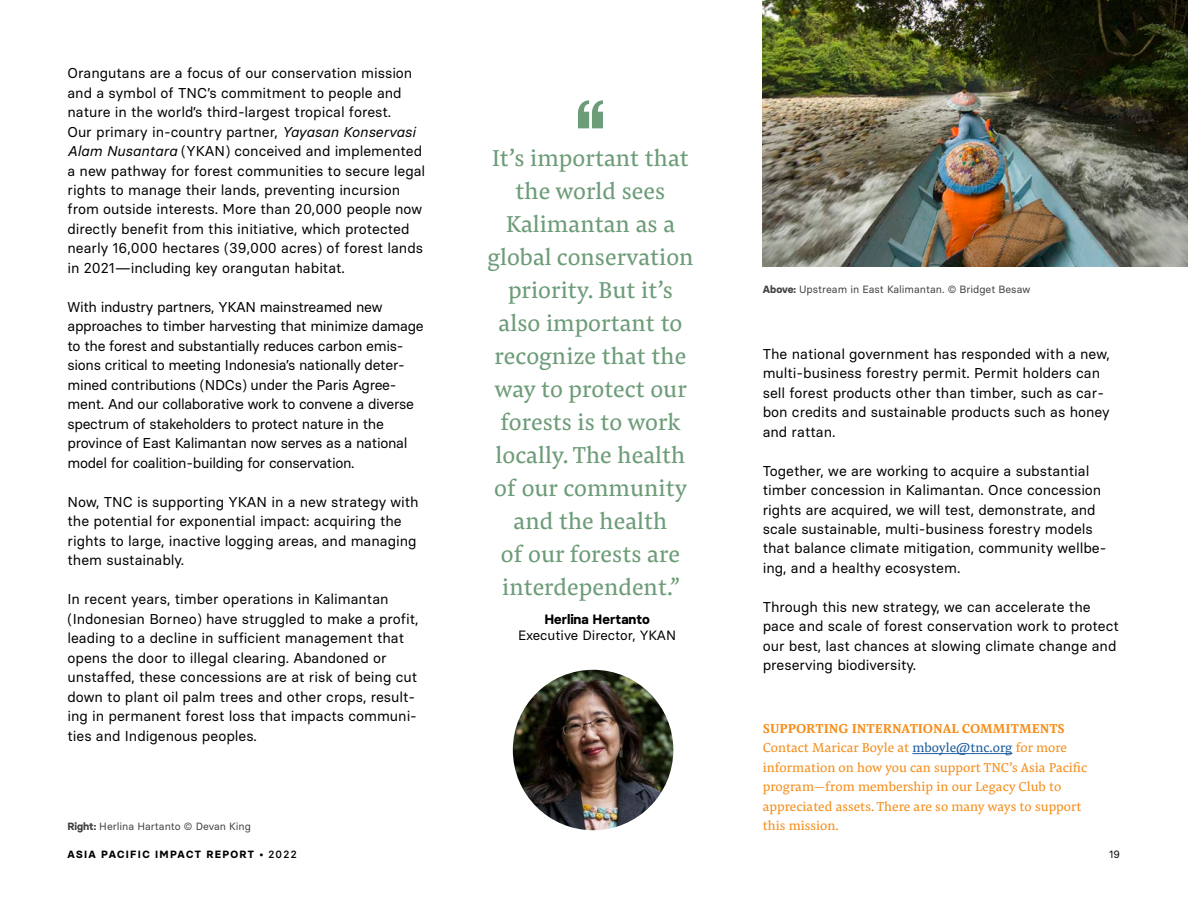
<style>
.page{position:relative;width:1188px;height:918px;background:#fff}
.page>*{position:absolute;margin:0;border:0;box-sizing:border-box;transform-origin:0 0}
.Main_Body_Copy{font:141.45px "Knockout HTF67 Full Bantamwt";color:#6d9c78}
.t1{font:24px/33px "Pensum Pro";color:#6d9c78;text-align:center}
.Main_Body_Copy-2{font:14.25px/19.5px "Basier Square";color:#000}
.Main_Body_Copy-3{font:14.25px/19.5px "Basier Square";letter-spacing:-.02em;color:#000}
.Main_Body_Copy-4{font:13.5px/19.5px "Pensum Pro";color:#f58f1c}
.Main_Body_Copy-5{font:700 13.5px "Pensum Pro";color:#f58f1c}
.t2{font:13.5px "Basier Square";color:#000}
.t3{font:700 13.5px "Basier Square";color:#000}
.Footnote{font:10.5px "Basier Square";color:#404042}
.t4{font:700 10.5px "Basier Square";letter-spacing:.12em;color:#000}
.t5{font:10.5px "Basier Square";color:#000}
.s1{font-style:italic}
.s2{font-weight:700}
.s3{color:#215e9e}
.s4{font-weight:500}
</style>
<div class="page">
<img style="left:763px;top:0;width:425px;height:267px">
<img style="left:513px;top:670px;width:160px;height:160px;border-radius:80px">
<hr style="left:912px;top:753px;width:100px;height:1px;background:#215e9e">
<p class="Main_Body_Copy-2" style="left:68px;top:63px;width:359px">Orangutans are a focus of our conservation mission and a symbol of TNC’s commitment to people and nature in the world’s third-largest tropical forest.<br>Our primary in-country partner, <span class="s1">Yayasan Konservasi Alam Nusantara</span> (YKAN) conceived and implemented a new pathway for forest communities to secure legal rights to manage their lands, preventing incursion from outside interests. More than 20,000 people now directly benefit from this initiative, which protected nearly 16,000 hectares (39,000 acres) of forest lands in 2021—including key orangutan habitat.</p>
<p class="Main_Body_Copy-3" style="left:68px;top:297px;width:358px">With industry partners, YKAN mainstreamed new approaches to timber harvesting that minimize damage to the forest and substantially reduces carbon emis&shy;sions critical to meeting Indonesia’s nationally deter&shy;mined contributions (NDCs) under the Paris Agree&shy;ment. And our collaborative work to convene a diverse spectrum of stakeholders to protect nature in the province of East Kalimantan now serves as a national model for coalition-building for conservation.</p>
<p class="Main_Body_Copy-2" style="left:68px;top:492px;width:353px">Now, TNC is supporting YKAN in a new strategy with the potential for exponential impact: acquiring the rights to large, inactive logging areas, and managing them sustainably.</p>
<p class="Main_Body_Copy-2" style="left:68px;top:589px;width:353px">In recent years, timber operations in Kalimantan (Indonesian Borneo) have struggled to make a profit, leading to a decline in sufficient management that opens the door to illegal clearing. Abandoned or unstaffed, these concessions are at risk of being cut down to plant oil palm trees and other crops, result&shy;ing in permanent forest loss that impacts communi&shy;ties and Indigenous peoples.</p>
<p class="Footnote" style="left:67px;top:819px;width:185px"><span class="s2">Right:</span> Herlina Hartanto © Devan King</p>
<p class="Main_Body_Copy" style="left:575px;top:77px;width:32px">“</p>
<p class="t1" style="left:487px;top:141px;width:208px">It’s important that the world sees<br>Kalimantan as a global conservation priority. But it’s also important to recognize that the way to protect our forests is to work locally. The health of our community and the health<br>of our forests are interdependent.”</p>
<p class="t3" style="left:544px;top:611px;width:107px">Herlina Hertanto</p>
<p class="t2" style="left:518px;top:627px;width:160px">Executive Director, YKAN</p>
<p class="Footnote" style="left:763px;top:283px;width:269px"><span class="s2">Above:</span> Upstream in East Kalimantan. © Bridget Besaw</p>
<p class="Main_Body_Copy-2" style="left:763px;top:344px;width:349px">The national government has responded with a new, multi-business forestry permit. Permit holders can sell forest products other than timber, such as car&shy;bon credits and sustainable products such as honey and rattan.</p>
<p class="Main_Body_Copy-2" style="left:763px;top:461px;width:345px">Together, we are working to acquire a substantial timber concession in Kalimantan. Once concession rights are acquired, we will test, demonstrate, and scale sustainable, multi-business forestry models that balance climate mitigation, community wellbe&shy;ing, and a healthy ecosystem.</p>
<p class="Main_Body_Copy-2" style="left:763px;top:597px;width:358px">Through this new strategy, we can accelerate the pace and scale of forest conservation work to protect our best, last chances at slowing climate change and preserving biodiversity.</p>
<p class="Main_Body_Copy-5" style="left:763px;top:719px;width:304px">SUPPORTING INTERNATIONAL COMMITMENTS</p>
<p class="Main_Body_Copy-4" style="left:763px;top:738px;width:326px">Contact Maricar Boyle at <span class="s3">mboyle@tnc.org</span> for more information on how you can support TNC’s Asia Pacific program—from membership in our Legacy Club to appreciated assets. There are so many ways to support this mission.</p>
<p class="t4" style="left:68px;top:848px;width:231px">ASIA PACIFIC IMPACT REPORT • <span class="s4">2022</span></p>
<p class="t5" style="left:1109px;top:848px;width:12px">19</p>
</div>
